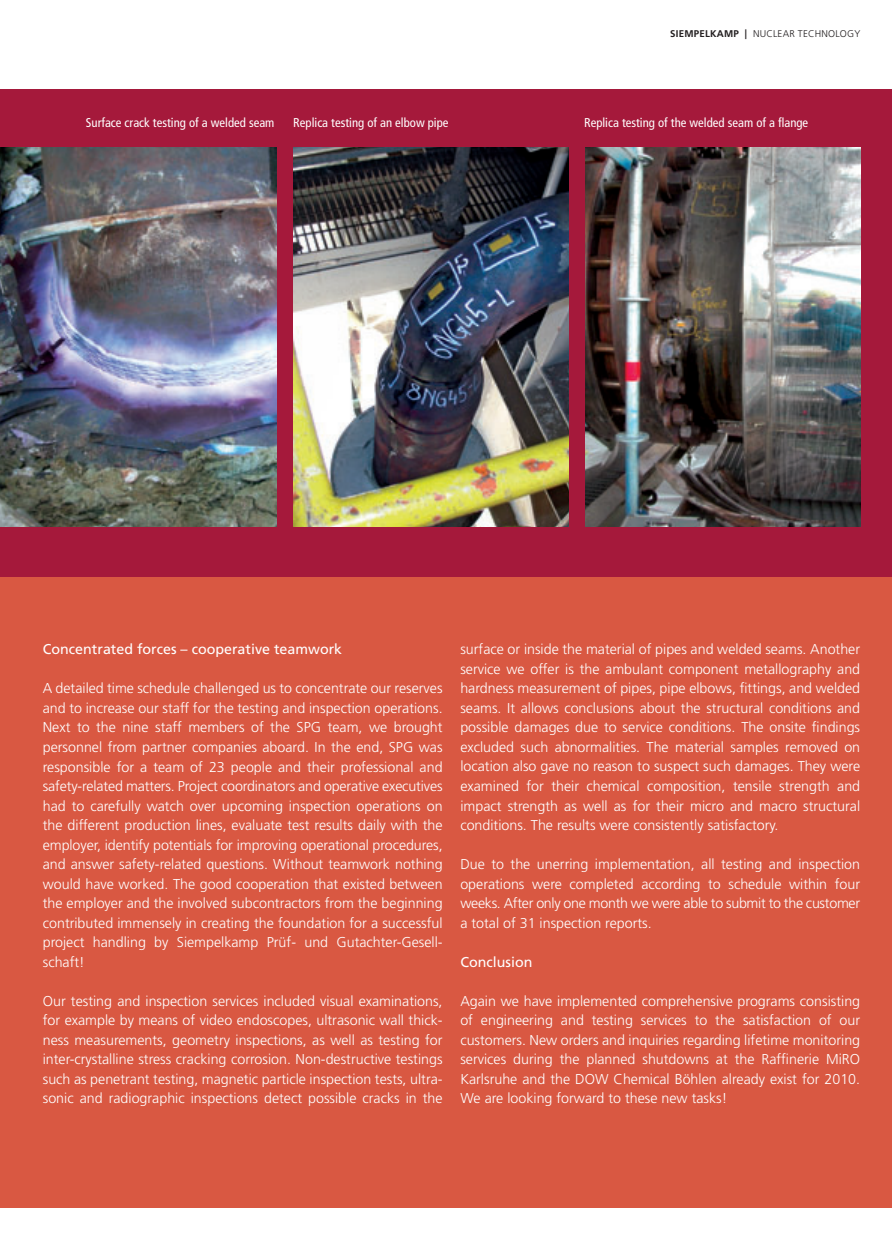
<style>
.page{position:relative;width:892px;height:1260px;background:#fff}
.page>*{position:absolute;margin:0;border:0;box-sizing:border-box;transform-origin:0 0}
.t1{font:300 14.25px/19.5px "Frutiger";color:#fff;text-align:justify}
.t2{font:14.25px "Frutiger CE";color:#fff}
.t3{font:condensed 12.75px "Frutiger";color:#fff}
.t4{font:300 9.75px "Frutiger";letter-spacing:.02em;color:#231f20}
.s1{font-family:"Frutiger CE";font-weight:700}
</style>
<div class="page">
<div style="left:0;top:89px;width:892px;height:1118px;background:#d95842"></div>
<div style="left:0;top:89px;width:892px;height:487px;background:#a5193b"></div>
<img style="left:0;top:147px;width:276px;height:379px">
<img style="left:294px;top:147px;width:275px;height:379px">
<img style="left:585px;top:147px;width:275px;height:379px">
<p class="t4" style="left:670px;top:29px;width:192px"><span class="s1">SIEMPELKAMP |</span> NUCLEAR TECHNOLOGY</p>
<p class="t3" style="left:86px;top:118px;width:190px">Surface crack testing of a welded seam</p>
<p class="t3" style="left:293px;top:118px;width:157px">Replica testing of an elbow pipe</p>
<p class="t3" style="left:584px;top:118px;width:226px">Replica testing of the welded seam of a flange</p>
<p class="t2" style="left:43px;top:643px;width:301px">Concentrated forces – cooperative teamwork</p>
<p class="t1" style="left:43px;top:680px;width:401px">A detailed time schedule challenged us to concentrate our reserves and to increase our staff for the testing and inspection operations.<br>Next to the nine staff members of the SPG team, we brought personnel from partner companies aboard. In the end, SPG was responsible for a team of 23 people and their professional and safety-related matters. Project coordinators and operative executives had to carefully watch over upcoming inspection operations on the different production lines, evaluate test results daily with the employer, identify potentials for improving operational procedures, and answer safety-related questions. Without teamwork nothing would have worked. The good cooperation that existed between the employer and the involved subcontractors from the beginning contributed immensely in creating the foundation for a successful project handling by Siempelkamp Prüf- und Gutachter-Gesell&shy;schaft!</p>
<p class="t1" style="left:43px;top:992px;width:401px">Our testing and inspection services included visual examinations, for example by means of video endoscopes, ultrasonic wall thick&shy;ness measurements, geometry inspections, as well as testing for inter-crystalline stress cracking corrosion. Non-destructive testings such as penetrant testing, magnetic particle inspection tests, ultra&shy;sonic and radiographic inspections detect possible cracks in the</p>
<p class="t1" style="left:460px;top:641px;width:401px">surface or inside the material of pipes and welded seams. Another service we offer is the ambulant component metallography and hardness measurement of pipes, pipe elbows, fittings, and welded seams. It allows conclusions about the structural conditions and possible damages due to service conditions. The onsite findings excluded such abnormalities. The material samples removed on location also gave no reason to suspect such damages. They were examined for their chemical composition, tensile strength and impact strength as well as for their micro and macro structural conditions. The results were consistently satisfactory.</p>
<p class="t1" style="left:460px;top:855px;width:401px">Due to the unerring implementation, all testing and inspection operations were completed according to schedule within four weeks. After only one month we were able to submit to the customer a total of 31 inspection reports.</p>
<p class="t2" style="left:460px;top:955px;width:74px">Conclusion</p>
<p class="t1" style="left:460px;top:992px;width:401px">Again we have implemented comprehensive programs consisting of engineering and testing services to the satisfaction of our customers. New orders and inquiries regarding lifetime monitoring services during the planned shutdowns at the Raffinerie MiRO Karlsruhe and the DOW Chemical Böhlen already exist for 2010.<br>We are looking forward to these new tasks!</p>
</div>
